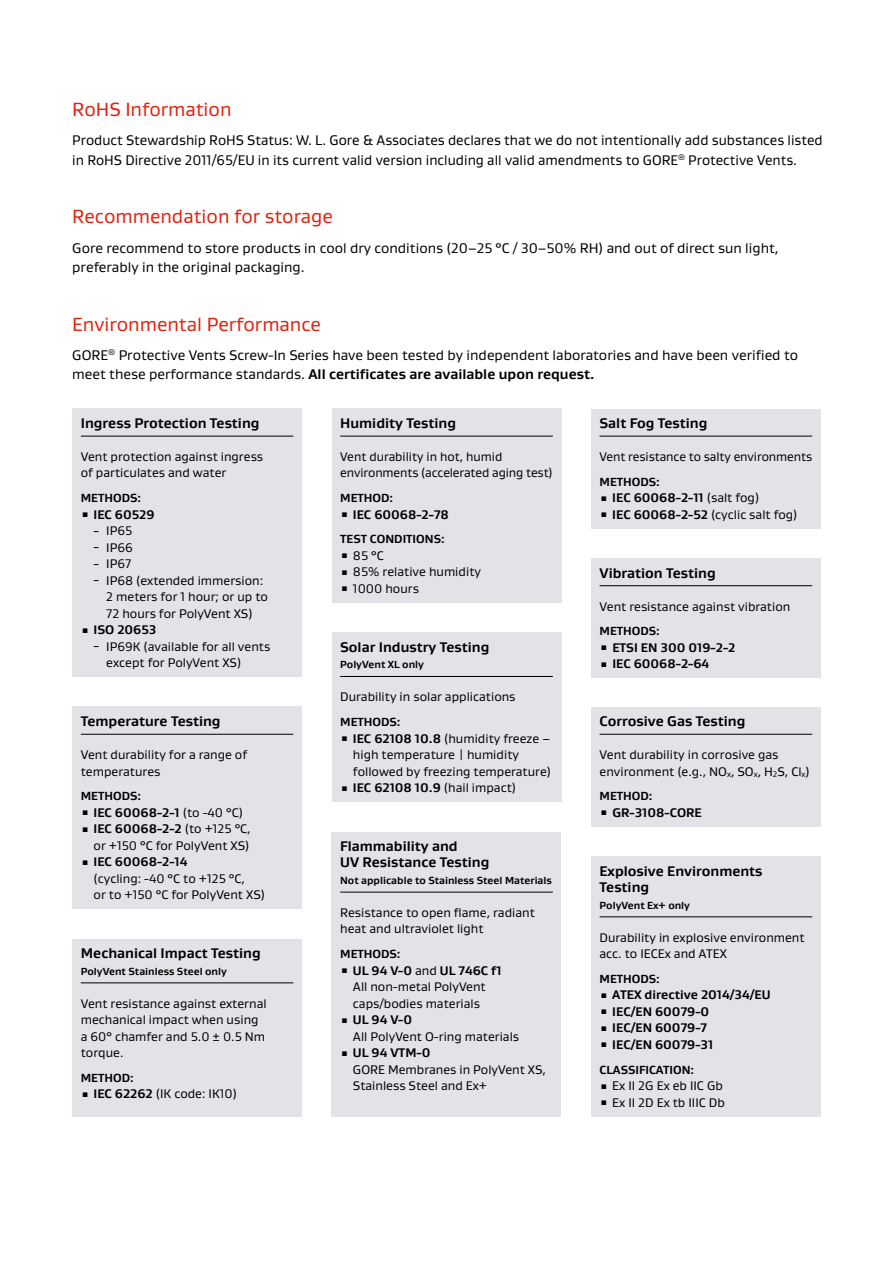
<style>
.page{position:relative;width:893px;height:1263px;background:#fff}
.page>*{position:absolute;margin:0;border:0;box-sizing:border-box;transform-origin:0 0}
.t1{font:19.5px "Gore Gustan";color:#e4200e}
.t2{font:14.25px/19.5px "Gore Gustan";color:#000}
.t3{font:700 14.25px/16.5px "Gore Gustan";color:#000}
.t4{font:12.75px/16.5px "Gore Gustan";color:#000}
.t5{font:700 12.75px "Gore Gustan";color:#000}
.t6{font:700 12px "Gore Gustan";color:#000}
.t7{font:700 10.5px "Gore Gustan";color:#000}
.s1{font-weight:700}
.s2{font-weight:400;font-size:9px}
.s3{font-weight:700;font-size:9px}
.s4{font-weight:400}
.s5{font-size:9px}
</style>
<div class="page">
<div style="left:72px;top:707px;width:230px;height:202px;background:#e1e3e7"></div>
<hr style="left:81px;top:734px;width:212px;height:1px;background:#000">
<div style="left:332px;top:632px;width:229px;height:170px;background:#e1e3e7"></div>
<hr style="left:340px;top:676px;width:213px;height:1px;background:#000">
<div style="left:332px;top:831px;width:229px;height:285px;background:#e1e3e7"></div>
<hr style="left:340px;top:892px;width:213px;height:1px;background:#000">
<div style="left:591px;top:856px;width:230px;height:260px;background:#e1e3e7"></div>
<hr style="left:600px;top:916px;width:212px;height:1px;background:#000">
<div style="left:72px;top:939px;width:230px;height:177px;background:#e1e3e7"></div>
<hr style="left:81px;top:982px;width:212px;height:1px;background:#000">
<div style="left:72px;top:409px;width:230px;height:268px;background:#e1e3e7"></div>
<hr style="left:81px;top:436px;width:212px;height:1px;background:#000">
<div style="left:332px;top:409px;width:229px;height:194px;background:#e1e3e7"></div>
<hr style="left:340px;top:436px;width:213px;height:1px;background:#000">
<div style="left:591px;top:409px;width:230px;height:119px;background:#e1e3e7"></div>
<hr style="left:600px;top:436px;width:212px;height:1px;background:#000">
<div style="left:591px;top:707px;width:230px;height:119px;background:#e1e3e7"></div>
<hr style="left:600px;top:734px;width:212px;height:1px;background:#000">
<div style="left:591px;top:558px;width:230px;height:120px;background:#e1e3e7"></div>
<hr style="left:600px;top:585px;width:212px;height:1px;background:#000">
<h1 class="t1" style="left:72px;top:97px;width:161px">RoHS Information</h1>
<p class="t2" style="left:72px;top:130px;width:752px">Product Stewardship RoHS Status: W. L. Gore &amp; Associates declares that we do not intentionally add substances listed in RoHS Directive 2011/65/EU in its current valid version including all valid amendments to GORE<sup>®</sup> Protective Vents.</p>
<h1 class="t1" style="left:72px;top:204px;width:262px">Recommendation for storage</h1>
<p class="t2" style="left:72px;top:238px;width:708px">Gore recommend to store products in cool dry conditions (20–25 °C / 30–50% RH) and out of direct sun light, preferably in the original packaging.</p>
<h1 class="t1" style="left:72px;top:311px;width:250px">Environmental Performance</h1>
<p class="t2" style="left:72px;top:345px;width:727px">GORE<sup>®</sup> Protective Vents Screw-In Series have been tested by independent laboratories and have been verified to meet these performance standards. <span class="s1">All certificates are available upon request.</span></p>
<p class="t3" style="left:81px;top:414px;width:180px">Ingress Protection Testing</p>
<p class="t4" style="left:81px;top:448px;width:184px">Vent protection against ingress of particulates and water</p>
<p class="t6" style="left:81px;top:490px;width:62px">METHODS:</p>
<p class="t5" style="left:81px;top:506px;width:75px"><span class="s2">▪</span> IEC 60529</p>
<p class="t4" style="left:94px;top:522px;width:40px"><span class="s3">–</span> IP65</p>
<p class="t4" style="left:94px;top:539px;width:41px"><span class="s3">–</span> IP66</p>
<p class="t4" style="left:94px;top:555px;width:39px"><span class="s3">–</span> IP67</p>
<p class="t4" style="left:106px;top:572px;width:163px;text-indent:-13px"><span class="s3">–</span> IP68 (extended immersion:<br>2 meters for 1 hour; or up to<br>72 hours for PolyVent XS)</p>
<p class="t5" style="left:81px;top:621px;width:77px"><span class="s2">▪</span> ISO 20653</p>
<p class="t4" style="left:106px;top:638px;width:166px;text-indent:-13px"><span class="s3">–</span> IP69K (available for all vents except for PolyVent XS)</p>
<p class="t3" style="left:81px;top:712px;width:141px">Temperature Testing</p>
<p class="t4" style="left:81px;top:746px;width:168px">Vent durability for a range of temperatures</p>
<p class="t6" style="left:81px;top:788px;width:62px">METHODS:</p>
<p class="t5" style="left:81px;top:804px;width:164px"><span class="s2">▪</span> IEC 60068-2-1 <span class="s4">(to -40 °C)</span></p>
<p class="t4" style="left:81px;top:820px;width:171px;text-align:right"><span class="s5">▪</span> <span class="s1">IEC 60068-2-2</span> (to +125 °C, or +150 °C for PolyVent XS)</p>
<p class="t4" style="left:94px;top:853px;width:173px;text-indent:-13px"><span class="s5">▪</span> <span class="s1">IEC 60068-2-14<br></span>(cycling: -40 °C to +125 °C,<br>or to +150 °C for PolyVent XS)</p>
<p class="t3" style="left:81px;top:945px;width:181px">Mechanical Impact Testing</p>
<p class="t7" style="left:81px;top:964px;width:148px">PolyVent Stainless Steel only</p>
<p class="t4" style="left:81px;top:995px;width:187px">Vent resistance against external mechanical impact when using a 60° chamfer and 5.0 ± 0.5 Nm torque.</p>
<p class="t6" style="left:81px;top:1070px;width:54px">METHOD:</p>
<p class="t4" style="left:81px;top:1085px;width:158px"><span class="s5">▪</span> <span class="s1">IEC 62262</span> (IK code: IK10)</p>
<p class="t3" style="left:340px;top:414px;width:117px">Humidity Testing</p>
<p class="t4" style="left:340px;top:448px;width:214px">Vent durability in hot, humid environments (accelerated aging test)</p>
<p class="t6" style="left:340px;top:490px;width:54px">METHOD:</p>
<p class="t5" style="left:340px;top:506px;width:110px"><span class="s2">▪</span> IEC 60068-2-78</p>
<p class="t6" style="left:340px;top:531px;width:106px">TEST CONDITIONS:</p>
<p class="t4" style="left:340px;top:547px;width:45px"><span class="s5">▪</span> 85 °C</p>
<p class="t4" style="left:340px;top:563px;width:142px"><span class="s5">▪</span> 85% relative humidity</p>
<p class="t4" style="left:340px;top:580px;width:80px"><span class="s5">▪</span> 1000 hours</p>
<p class="t3" style="left:340px;top:638px;width:151px">Solar Industry Testing</p>
<p class="t7" style="left:340px;top:658px;width:85px">PolyVent XL only</p>
<p class="t4" style="left:340px;top:688px;width:177px">Durability in solar applications</p>
<p class="t6" style="left:340px;top:714px;width:62px">METHODS:</p>
<p class="t4" style="left:353px;top:729px;width:200px;text-indent:-13px"><span class="s5">▪</span> <span class="s1">IEC 62108 10.8</span> (humidity freeze – high temperature | humidity followed by freezing temperature)</p>
<p class="t5" style="left:340px;top:779px;width:177px"><span class="s2">▪</span> IEC 62108 10.9 <span class="s4">(hail impact)</span></p>
<p class="t3" style="left:340px;top:837px;width:151px">Flammability and<br>UV Resistance Testing</p>
<p class="t7" style="left:340px;top:873px;width:213px">Not applicable to Stainless Steel Materials</p>
<p class="t4" style="left:340px;top:904px;width:196px">Resistance to open flame, radiant heat and ultraviolet light</p>
<p class="t6" style="left:340px;top:946px;width:62px">METHODS:</p>
<p class="t4" style="left:353px;top:962px;width:150px;text-indent:-13px"><span class="s5">▪</span> <span class="s1">UL 94 V-0</span> and <span class="s1">UL 746C f1<br></span>All non-metal PolyVent caps/bodies materials</p>
<p class="t4" style="left:353px;top:1011px;width:168px;text-indent:-13px"><span class="s5">▪</span> <span class="s1">UL 94 V-0<br></span>All PolyVent O-ring materials</p>
<p class="t4" style="left:353px;top:1044px;width:195px;text-indent:-13px"><span class="s5">▪</span> <span class="s1">UL 94 VTM-0<br></span>GORE Membranes in PolyVent XS,<br>Stainless Steel and Ex+</p>
<p class="t3" style="left:600px;top:414px;width:109px">Salt Fog Testing</p>
<p class="t4" style="left:600px;top:448px;width:214px">Vent resistance to salty environments</p>
<p class="t6" style="left:600px;top:474px;width:62px">METHODS:</p>
<p class="t5" style="left:600px;top:489px;width:161px"><span class="s2">▪</span> IEC 60068-2-11 <span class="s4">(salt fog)</span></p>
<p class="t4" style="left:600px;top:506px;width:199px"><span class="s5">▪</span> <span class="s1">IEC 60068-2-52</span> (cyclic salt fog)</p>
<p class="t3" style="left:600px;top:564px;width:118px">Vibration Testing</p>
<p class="t4" style="left:600px;top:597px;width:192px">Vent resistance against vibration</p>
<p class="t6" style="left:600px;top:623px;width:62px">METHODS:</p>
<p class="t5" style="left:600px;top:639px;width:137px"><span class="s2">▪</span> ETSI EN 300 019-2-2</p>
<p class="t5" style="left:600px;top:655px;width:111px"><span class="s2">▪</span> IEC 60068-2-64</p>
<p class="t3" style="left:600px;top:712px;width:147px">Corrosive Gas Testing</p>
<p class="t4" style="left:600px;top:746px;width:212px">Vent durability in corrosive gas environment (e.g., NO<sub>x</sub>, SO<sub>x</sub>, H<sub>2</sub>S, Cl<sub>x</sub>)</p>
<p class="t6" style="left:600px;top:788px;width:54px">METHOD:</p>
<p class="t5" style="left:600px;top:804px;width:104px"><span class="s2">▪</span> GR-3108-CORE</p>
<p class="t3" style="left:600px;top:862px;width:165px">Explosive Environments<br>Testing</p>
<p class="t7" style="left:600px;top:898px;width:92px">PolyVent Ex+ only</p>
<p class="t4" style="left:600px;top:929px;width:207px">Durability in explosive environment acc. to IECEx and ATEX</p>
<p class="t6" style="left:600px;top:971px;width:62px">METHODS:</p>
<p class="t5" style="left:600px;top:987px;width:172px"><span class="s2">▪</span> ATEX directive 2014/34/EU</p>
<p class="t5" style="left:600px;top:1003px;width:111px"><span class="s2">▪</span> IEC/EN 60079-0</p>
<p class="t5" style="left:600px;top:1020px;width:109px"><span class="s2">▪</span> IEC/EN 60079-7</p>
<p class="t5" style="left:600px;top:1036px;width:115px"><span class="s2">▪</span> IEC/EN 60079-31</p>
<p class="t6" style="left:600px;top:1062px;width:96px">CLASSIFICATION:</p>
<p class="t4" style="left:600px;top:1077px;width:125px"><span class="s5">▪</span> Ex II 2G Ex eb IIC Gb</p>
<p class="t4" style="left:600px;top:1094px;width:127px"><span class="s5">▪</span> Ex II 2D Ex tb IIIC Db</p>
</div>
